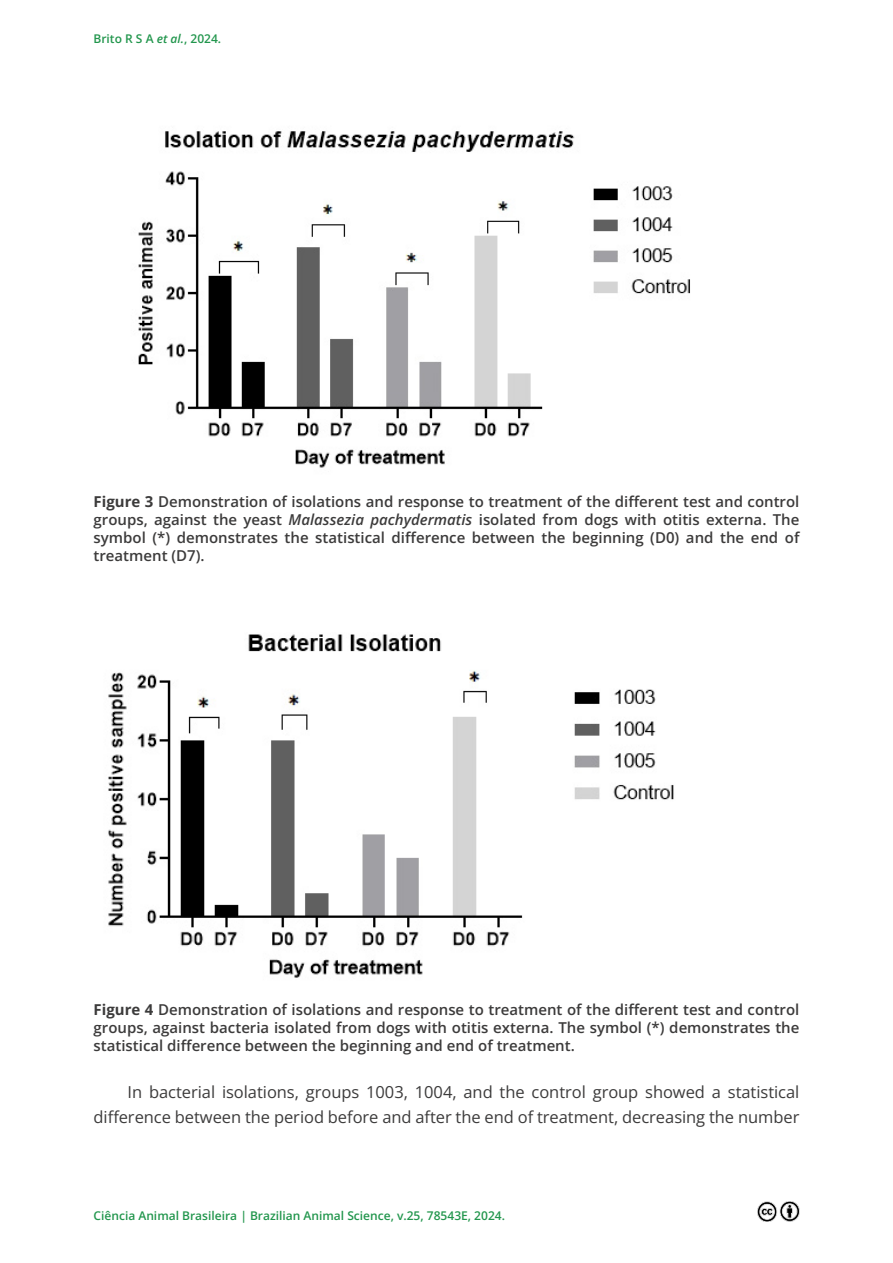
<style>
.page{position:relative;width:893px;height:1263px;background:#fff}
.page>*{position:absolute;margin:0;border:0;box-sizing:border-box;transform-origin:0 0}
.t1{font:16.5px/25.5px "Open Sans";letter-spacing:-.005em;color:#3c3b3b;text-align:right}
.t2{font:600 15px/18px "Open Sans";color:#3c3b3b;text-align:justify}
.t3{font:600 12px "Open Sans";color:#22964d}
.s1{font-style:italic}
.s2{font-weight:700}
</style>
<div class="page">
<img style="left:757px;top:1201px;width:43px;height:20px">
<img style="left:138px;top:131px;width:552px;height:337px">
<img style="left:108px;top:634px;width:566px;height:344px">
<p class="t3" style="left:94px;top:30px;width:129px">Brito R S A <span class="s1">et al.</span>, 2024.</p>
<p class="t2" style="left:94px;top:492px;width:707px"><span class="s2">Figure 3</span> Demonstration of isolations and response to treatment of the different test and control groups, against the yeast <span class="s1">Malassezia pachydermatis</span> isolated from dogs with otitis externa. The symbol (*) demonstrates the statistical difference between the beginning (D0) and the end of treatment (D7).</p>
<p class="t2" style="left:94px;top:1000px;width:707px"><span class="s2">Figure 4</span> Demonstration of isolations and response to treatment of the different test and control groups, against bacteria isolated from dogs with otitis externa. The symbol (*) demonstrates the statistical difference between the beginning and end of treatment.</p>
<p class="t1" style="left:94px;top:1078px;width:707px">In bacterial isolations, groups 1003, 1004, and the control group showed a statistical difference between the period before and after the end of treatment, decreasing the number</p>
<p class="t3" style="left:94px;top:1208px;width:413px">Ciência Animal Brasileira | Brazilian Animal Science, v.25, 78543E, 2024.</p>
</div>
